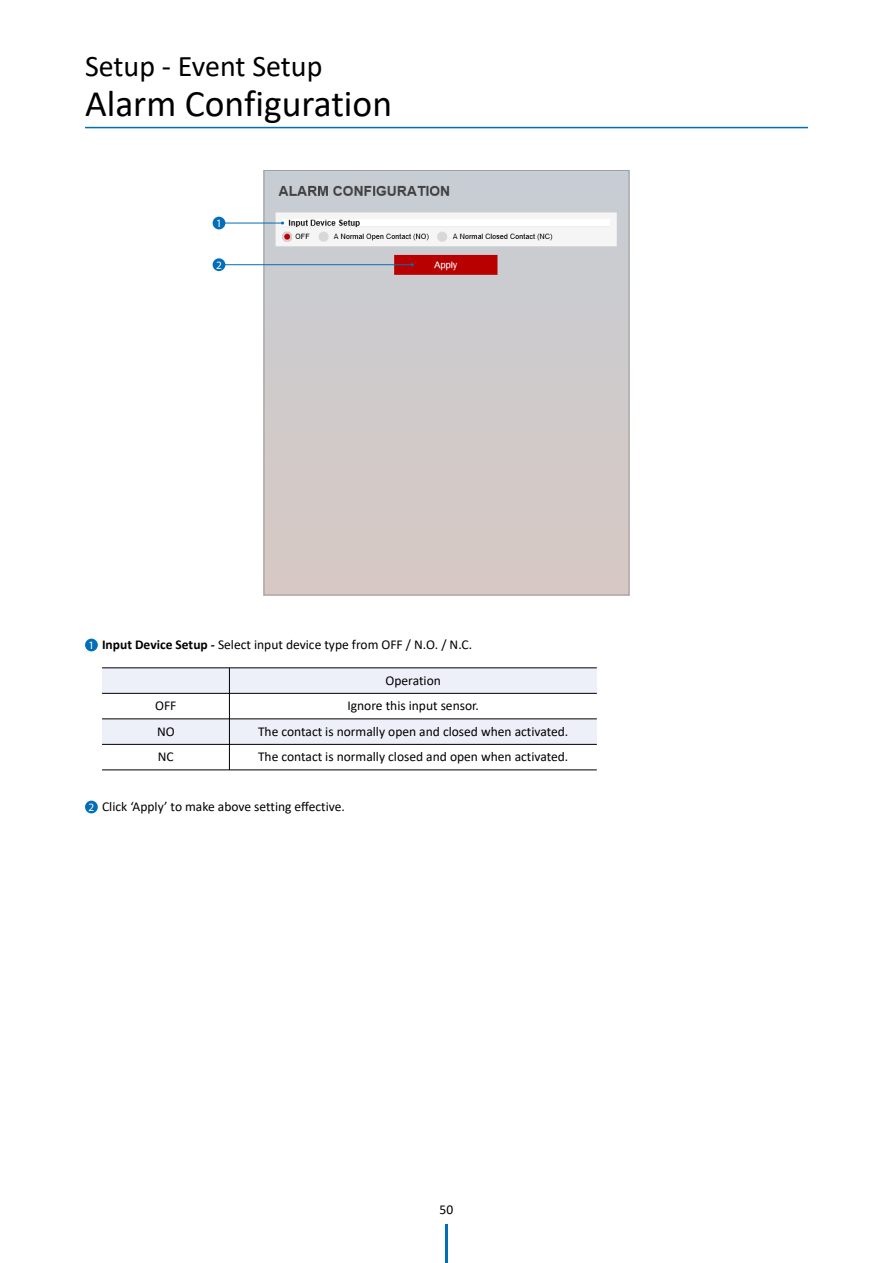
<style>
.page{position:relative;width:893px;height:1263px;background:#fff}
.page>*{position:absolute;margin:0;border:0;box-sizing:border-box;transform-origin:0 0}
.t1{font:37.5px "Calibri";color:#000}
.t2{font:30px "Calibri";color:#000}
.t3{font:13.5px/25.5px "Calibri";color:#000}
.t4{font:11.25px "Myriad Pro";color:#fff}
.s1{font-family:"Myriad Pro";font-size:11.25px;color:#fff}
.s2{font-weight:700}
</style>
<div class="page">
<hr style="left:85px;top:127px;width:723px;height:1px;background:#036eb8">
<hr style="left:445px;top:1225px;width:3px;height:38px;background:#036eb8">
<img style="left:266px;top:172px;width:361px;height:421px">
<div style="left:264px;top:170px;width:365px;height:425px;border:1px solid #9fa0a0"></div>
<hr style="left:219px;top:223px;width:64px;height:1px;background:#036eb8">
<div style="left:213px;top:217px;width:12px;height:12px;background:#036eb8;border-radius:50%"></div>
<hr style="left:219px;top:264px;width:193px;height:1px;background:#036eb8">
<div style="left:213px;top:258px;width:12px;height:13px;background:#036eb8;border-radius:50%"></div>
<div style="left:85px;top:639px;width:13px;height:12px;background:#036eb8;border-radius:50%"></div>
<div style="left:85px;top:801px;width:13px;height:12px;background:#036eb8;border-radius:50%"></div>
<div style="left:102px;top:719px;width:495px;height:25px;background:#edf0f9"></div>
<div style="left:102px;top:668px;width:495px;height:25px;background:#edf0f9"></div>
<hr style="left:102px;top:770px;width:495px;height:1px;background:#000">
<hr style="left:102px;top:744px;width:495px;height:1px;background:#000">
<hr style="left:102px;top:719px;width:495px;height:1px;background:#000">
<hr style="left:102px;top:693px;width:495px;height:1px;background:#000">
<hr style="left:229px;top:668px;width:1px;height:102px;background:#000">
<hr style="left:102px;top:667px;width:495px;height:1px;background:#000">
<h2 class="t2" style="left:85px;top:45px;width:239px">Setup - Event Setup</h2>
<h1 class="t1" style="left:85px;top:77px;width:308px">Alarm Configuration</h1>
<p class="t4" style="left:216px;top:216px;width:7px">1</p>
<p class="t4" style="left:216px;top:258px;width:7px">2</p>
<p class="t3" style="left:89px;top:631px;width:385px"><span class="s1">1</span> <span class="s2">Input Device Setup -</span> Select input device type from OFF / N.O. / N.C.</p>
<p class="t3" style="left:155px;top:693px;width:23px">OFF<br>NO<br>NC</p>
<p class="t3" style="left:258px;top:667px;width:312px;text-align:center">Operation<br>Ignore this input sensor.<br>The contact is normally open and closed when activated.<br>The contact is normally closed and open when activated.</p>
<p class="t3" style="left:89px;top:793px;width:258px"><span class="s1">2</span> Click ‘Apply’ to make above setting effective.</p>
<p class="t3" style="left:440px;top:1197px;width:15px">50</p>
</div>
